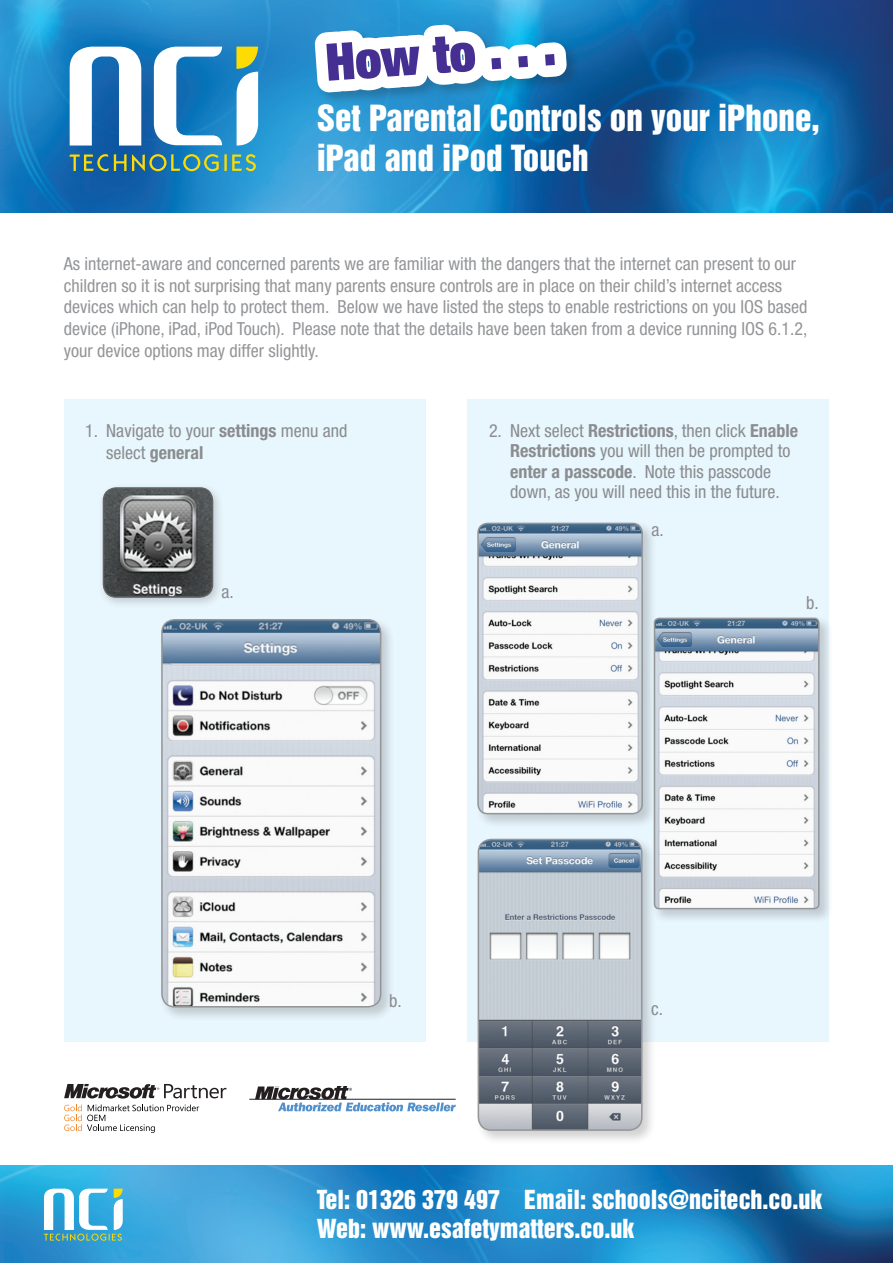
<style>
.page{position:relative;width:893px;height:1263px;background:#fff}
.page>*{position:absolute;margin:0;border:0;box-sizing:border-box;transform-origin:0 0}
.t1{font:33px/39.6px "Helvetica Inserat Cyr Upright";color:#fff}
.t2{font:24px "Helvetica Inserat Cyr Upright";color:#fff}
.t3{font:condensed 18px/21.6px "Helvetica Neue LT Pro";color:#939598}
.t4{font:condensed 18px/20.2px "Helvetica Neue LT Pro";color:#8a8c8f}
.s1{font-weight:700}
</style>
<div class="page">
<img style="left:0;top:0;width:893px;height:213px">
<img style="left:0;top:1165px;width:893px;height:98px">
<svg style="left:70px;top:47px;width:71px;height:99px"></svg>
<svg style="left:154px;top:47px;width:68px;height:98px"></svg>
<svg style="left:69px;top:154px;width:150px;height:17px;background:#57897c"></svg>
<hr style="left:224px;top:154px;width:3px;height:17px;background:#ffdc01">
<svg style="left:232px;top:154px;width:24px;height:17px"></svg>
<svg style="left:236px;top:47px;width:22px;height:99px"></svg>
<hr style="left:249px;top:1099px;width:207px;height:1px;background:#231f20">
<svg style="left:255px;top:1086px;width:201px;height:25px"></svg>
<svg style="left:64px;top:1104px;width:135px;height:29px"></svg>
<svg style="left:64px;top:1084px;width:162px;height:14px"></svg>
<svg style="left:44px;top:1188px;width:79px;height:53px"></svg>
<svg style="left:302px;top:12px;width:278px;height:94px"></svg>
<div style="left:64px;top:400px;width:361px;height:642px;background:#e8f6fd"></div>
<div style="left:468px;top:400px;width:361px;height:642px;background:#e8f6fd"></div>
<div style="left:97px;top:482px;width:127px;height:127px;background:#231f20;opacity:.2"></div>
<img style="left:103px;top:488px;width:110px;height:109px">
<div style="left:103px;top:487px;width:110px;height:111px;border:2px solid #636366;border-radius:13px"></div>
<div style="left:159px;top:617px;width:236px;height:405px;background:#231f20;opacity:.2"></div>
<img style="left:162px;top:620px;width:219px;height:387px">
<div style="left:161px;top:619px;width:220px;height:388px;border:2px solid #939598;border-radius:13px"></div>
<div style="left:475px;top:520px;width:182px;height:309px;background:#231f20;opacity:.2"></div>
<img style="left:478px;top:523px;width:164px;height:291px">
<div style="left:477px;top:523px;width:166px;height:291px;border:2px solid #939598;border-radius:10px"></div>
<div style="left:651px;top:615px;width:182px;height:309px;background:#231f20;opacity:.2"></div>
<img style="left:654px;top:618px;width:165px;height:291px">
<div style="left:654px;top:618px;width:166px;height:291px;border:2px solid #939598;border-radius:5px"></div>
<div style="left:475px;top:836px;width:182px;height:309px;background:#231f20;opacity:.2"></div>
<img style="left:478px;top:839px;width:164px;height:291px">
<div style="left:478px;top:839px;width:164px;height:292px;border:2px solid #939598;border-radius:13px"></div>
<p class="t1" style="left:317px;top:99px;width:505px">Set Parental Controls on your iPhone, iPad and iPod Touch</p>
<p class="t3" style="left:64px;top:253px;width:745px">As internet-aware and concerned parents we are familiar with the dangers that the internet can present to our children so it is not surprising that many parents ensure controls are in place on their child’s internet access devices which can help to protect them. Below we have listed the steps to enable restrictions on you IOS based device (iPhone, iPad, iPod Touch). Please note that the details have been taken from a device running IOS 6.1.2, your device options may differ slightly.</p>
<p class="t4" style="left:106px;top:420px;width:243px;line-height:21.6px;text-indent:-21px">1. Navigate to your <span class="s1">settings</span> menu and select <span class="s1">general</span></p>
<p class="t4" style="left:510px;top:420px;width:289px;text-indent:-21px">2. Next select <span class="s1">Restrictions</span>, then click <span class="s1">Enable Restrictions</span> you will then be prompted to <span class="s1">enter a passcode</span>. Note this passcode down, as you will need this in the future.</p>
<p class="t4" style="left:221px;top:581px;width:14px">a.</p>
<p class="t4" style="left:651px;top:519px;width:14px">a.</p>
<p class="t4" style="left:806px;top:592px;width:14px">b.</p>
<p class="t4" style="left:389px;top:990px;width:14px">b.</p>
<p class="t4" style="left:651px;top:999px;width:13px">c.</p>
<p class="t2" style="left:317px;top:1185px;width:507px">Tel: 01326 379 497 Email: schools@ncitech.co.uk</p>
<p class="t2" style="left:317px;top:1214px;width:319px">Web: www.esafetymatters.co.uk</p>
</div>
